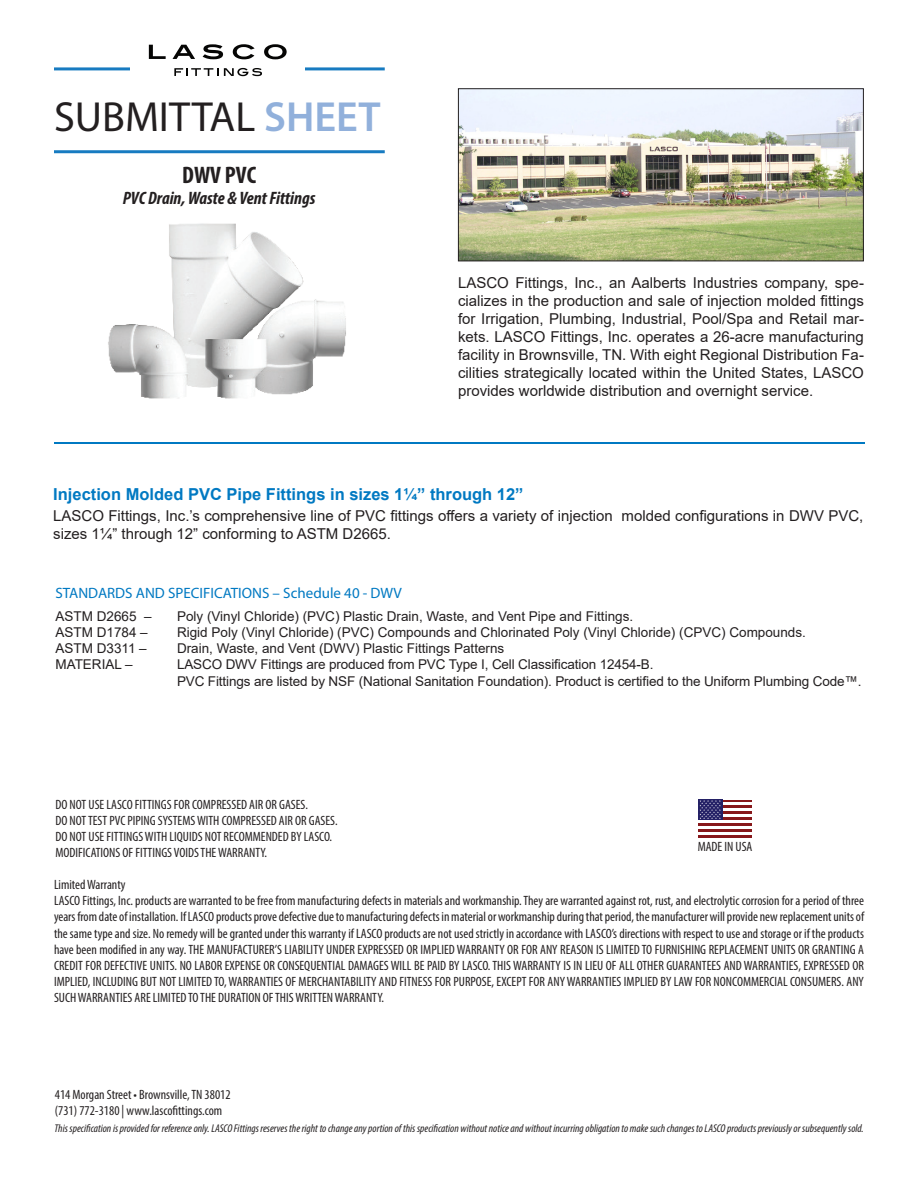
<style>
.page{position:relative;width:918px;height:1188px;background:#fff}
.page>*{position:absolute;margin:0;border:0;box-sizing:border-box;transform-origin:0 0}
.t1{font:42.3px "Myriad Pro";color:#231f20}
.t2{font:700 condensed 24px "Myriad Pro";color:#231f20}
.t3{font:italic 700 condensed 18px "Myriad Pro";color:#231f20}
.t4{font:700 16.5px "Arial";color:#0079c2}
.t5{font:15px/18px "Arial";color:#231f20}
.t6{font:15px "Myriad Pro";color:#0079c2}
.t7{font:condensed 13.5px/16.2px "Myriad Pro";color:#231f20;text-align:justify}
.t8{font:13.5px "Arial";color:#231f20}
.t9{font:italic condensed 11.25px "Myriad Pro";color:#231f20}
.s1{font-weight:600;color:#91b0db}
</style>
<div class="page">
<hr style="left:54px;top:67px;width:331px;height:3px;background:#177bc1">
<hr style="left:54px;top:150px;width:331px;height:3px;background:#177bc1">
<div style="left:130px;top:23px;width:175px;height:73px;background:#fff"></div>
<hr style="left:54px;top:442px;width:811px;height:1px;background:#0079c2">
<img style="left:460px;top:91px;width:402px;height:168px">
<div style="left:458px;top:89px;width:406px;height:172px;border:1px solid #231f20"></div>
<hr style="left:723px;top:800px;width:29px;height:3px;background:#87171a">
<hr style="left:723px;top:805px;width:29px;height:3px;background:#87171a">
<hr style="left:723px;top:811px;width:29px;height:3px;background:#87171a">
<hr style="left:723px;top:817px;width:29px;height:3px;background:#87171a">
<hr style="left:698px;top:823px;width:54px;height:3px;background:#87171a">
<hr style="left:698px;top:829px;width:54px;height:3px;background:#87171a">
<hr style="left:698px;top:835px;width:54px;height:2px;background:#87171a">
<div style="left:698px;top:800px;width:25px;height:20px;background:#242166"></div>
<svg style="left:700px;top:800px;width:21px;height:19px"></svg>
<img style="left:108px;top:223px;width:238px;height:176px">
<svg style="left:149px;top:45px;width:17px;height:14px"></svg>
<svg style="left:173px;top:45px;width:22px;height:14px"></svg>
<svg style="left:203px;top:44px;width:20px;height:15px"></svg>
<svg style="left:233px;top:44px;width:22px;height:15px"></svg>
<svg style="left:264px;top:44px;width:23px;height:15px"></svg>
<svg style="left:174px;top:68px;width:88px;height:8px"></svg>
<h1 class="t1" style="left:54px;top:90px;width:328px">SUBMITTAL <span class="s1">SHEET</span></h1>
<h2 class="t2" style="left:182px;top:160px;width:76px">DWV PVC</h2>
<h3 class="t3" style="left:123px;top:187px;width:194px">PVC Drain, Waste &amp; Vent Fittings</h3>
<p class="t5" style="left:458px;top:274px;width:407px;text-align:justify">LASCO Fittings, Inc., an Aalberts Industries company, spe&shy;cializes in the production and sale of injection molded fittings for Irrigation, Plumbing, Industrial, Pool/Spa and Retail mar&shy;kets. LASCO Fittings, Inc. operates a 26-acre manufacturing facility in Brownsville, TN. With eight Regional Distribution Fa&shy;cilities strategically located within the United States, LASCO provides worldwide distribution and overnight service.</p>
<p class="t4" style="left:53px;top:482px;width:472px">Injection Molded PVC Pipe Fittings in sizes 1¼” through 12”</p>
<p class="t5" style="left:53px;top:507px;width:812px">LASCO Fittings, Inc.’s comprehensive line of PVC fittings offers a variety of injection molded configurations in DWV PVC, sizes 1¼” through 12” conforming to ASTM D2665.</p>
<p class="t6" style="left:56px;top:583px;width:348px">STANDARDS AND SPECIFICATIONS – Schedule 40 - DWV</p>
<p class="t8" style="left:56px;top:607px;width:98px">ASTM D2665 –</p>
<p class="t8" style="left:177px;top:607px;width:458px">Poly (Vinyl Chloride) (PVC) Plastic Drain, Waste, and Vent Pipe and Fittings.</p>
<p class="t8" style="left:56px;top:623px;width:94px">ASTM D1784 –</p>
<p class="t8" style="left:177px;top:623px;width:630px">Rigid Poly (Vinyl Chloride) (PVC) Compounds and Chlorinated Poly (Vinyl Chloride) (CPVC) Compounds.</p>
<p class="t8" style="left:56px;top:639px;width:93px">ASTM D3311 –</p>
<p class="t8" style="left:177px;top:639px;width:329px">Drain, Waste, and Vent (DWV) Plastic Fittings Patterns</p>
<p class="t8" style="left:56px;top:655px;width:79px">MATERIAL –</p>
<p class="t8" style="left:177px;top:655px;width:478px">LASCO DWV Fittings are produced from PVC Type I, Cell Classification 12454-B.</p>
<p class="t8" style="left:177px;top:671px;width:686px">PVC Fittings are listed by NSF (National Sanitation Foundation). Product is certified to the Uniform Plumbing Code™.</p>
<p class="t7" style="left:56px;top:796px;width:254px">DO NOT USE LASCO FITTINGS FOR COMPRESSED AIR OR GASES.</p>
<p class="t7" style="left:56px;top:812px;width:284px">DO NOT TEST PVC PIPING SYSTEMS WITH COMPRESSED AIR OR GASES.</p>
<p class="t7" style="left:56px;top:828px;width:278px">DO NOT USE FITTINGS WITH LIQUIDS NOT RECOMMENDED BY LASCO.</p>
<p class="t7" style="left:56px;top:844px;width:213px">MODIFICATIONS OF FITTINGS VOIDS THE WARRANTY.</p>
<p class="t7" style="left:698px;top:838px;width:56px">MADE IN USA</p>
<p class="t7" style="left:54px;top:876px;width:73px">Limited Warranty</p>
<p class="t7" style="left:54px;top:892px;width:812px">LASCO Fittings, Inc. products are warranted to be free from manufacturing defects in materials and workmanship. They are warranted against rot, rust, and electrolytic corrosion for a period of three years from date of installation. If LASCO products prove defective due to manufacturing defects in material or workmanship during that period, the manufacturer will provide new replacement units of the same type and size. No remedy will be granted under this warranty if LASCO products are not used strictly in accordance with LASCO’s directions with respect to use and storage or if the products have been modified in any way. THE MANUFACTURER’S LIABILITY UNDER EXPRESSED OR IMPLIED WARRANTY OR FOR ANY REASON IS LIMITED TO FURNISHING REPLACEMENT UNITS OR GRANTING A CREDIT FOR DEFECTIVE UNITS. NO LABOR EXPENSE OR CONSEQUENTIAL DAMAGES WILL BE PAID BY LASCO. THIS WARRANTY IS IN LIEU OF ALL OTHER GUARANTEES AND WARRANTIES, EXPRESSED OR IMPLIED, INCLUDING BUT NOT LIMITED TO, WARRANTIES OF MERCHANTABILITY AND FITNESS FOR PURPOSE, EXCEPT FOR ANY WARRANTIES IMPLIED BY LAW FOR NONCOMMERCIAL CONSUMERS. ANY SUCH WARRANTIES ARE LIMITED TO THE DURATION OF THIS WRITTEN WARRANTY.</p>
<p class="t7" style="left:55px;top:1086px;width:177px">414 Morgan Street • Brownsville, TN 38012</p>
<p class="t7" style="left:55px;top:1102px;width:169px">(731) 772-3180 | www.lascofittings.com</p>
<p class="t9" style="left:55px;top:1122px;width:811px">This specification is provided for reference only. LASCO Fittings reserves the right to change any portion of this specification without notice and without incurring obligation to make such changes to LASCO products previously or subsequently sold.</p>
</div>
